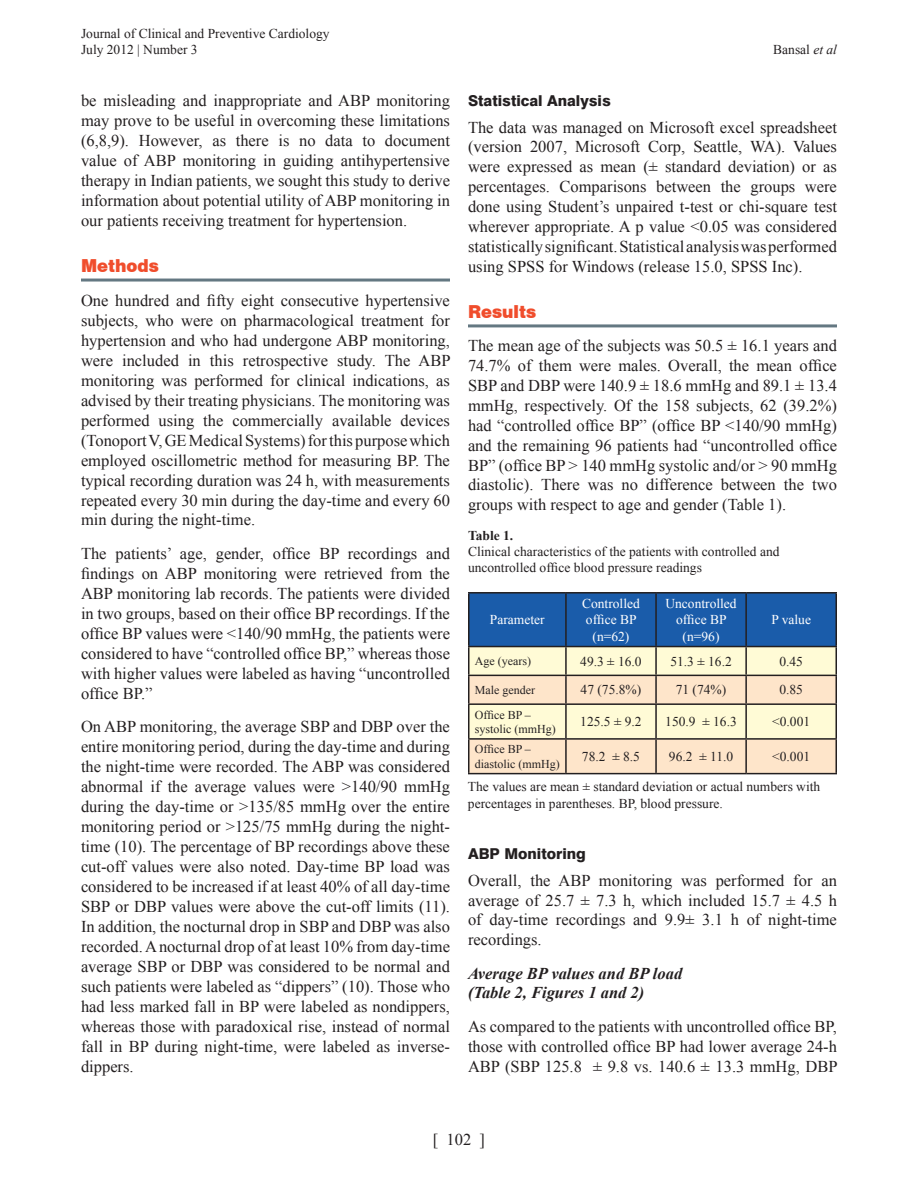
<style>
.page{position:relative;width:918px;height:1188px;background:#fff}
.page>*{position:absolute;margin:0;border:0;box-sizing:border-box;transform-origin:0 0}
.t1{font:16.5px/20px "Times New Roman";color:#231f20;text-align:justify}
.t2{font:italic 700 16.5px/19.8px "Times New Roman";color:#231f20}
.t3{font:16.5px "Swiss 721 BT Black No 2";color:#f04d2c}
.t4{font:800 15px "Swiss 721 BT";color:#231f20}
.t5{font:13.5px/16.2px "Times New Roman";color:#231f20}
.t6{font:13.5px/16.2px "Times New Roman";color:#fff;text-align:center}
.t7{font:700 13.5px "Times New Roman";color:#231f20}
.t8{font:12px/14.4px "Times New Roman";color:#231f20}
.s1{font-style:italic}
</style>
<div class="page">
<hr style="left:468px;top:647px;width:2px;height:28px;background:#231f20">
<hr style="left:468px;top:675px;width:98px;height:1px;background:#231f20">
<hr style="left:468px;top:676px;width:2px;height:27px;background:#231f20">
<svg style="left:469px;top:594px;width:368px;height:179px;background:#b6bfc1"></svg>
<hr style="left:468px;top:703px;width:98px;height:2px;background:#231f20">
<hr style="left:468px;top:705px;width:2px;height:33px;background:#231f20">
<hr style="left:566px;top:703px;width:90px;height:2px;background:#231f20">
<hr style="left:565px;top:705px;width:2px;height:33px;background:#231f20">
<hr style="left:656px;top:703px;width:90px;height:2px;background:#231f20">
<hr style="left:655px;top:705px;width:2px;height:33px;background:#231f20">
<hr style="left:746px;top:703px;width:91px;height:2px;background:#231f20">
<hr style="left:745px;top:705px;width:2px;height:33px;background:#231f20">
<hr style="left:836px;top:705px;width:1px;height:33px;background:#231f20">
<hr style="left:468px;top:738px;width:98px;height:2px;background:#231f20">
<hr style="left:468px;top:740px;width:2px;height:33px;background:#231f20">
<hr style="left:566px;top:738px;width:90px;height:2px;background:#231f20">
<hr style="left:565px;top:740px;width:2px;height:33px;background:#231f20">
<hr style="left:656px;top:738px;width:90px;height:2px;background:#231f20">
<hr style="left:655px;top:740px;width:2px;height:33px;background:#231f20">
<hr style="left:746px;top:738px;width:91px;height:2px;background:#231f20">
<hr style="left:745px;top:740px;width:2px;height:33px;background:#231f20">
<hr style="left:836px;top:740px;width:1px;height:33px;background:#231f20">
<hr style="left:468px;top:773px;width:98px;height:1px;background:#231f20">
<hr style="left:566px;top:773px;width:90px;height:1px;background:#231f20">
<hr style="left:656px;top:773px;width:90px;height:1px;background:#231f20">
<hr style="left:746px;top:773px;width:91px;height:1px;background:#231f20">
<hr style="left:468px;top:592px;width:98px;height:2px;background:#231f20">
<hr style="left:468px;top:594px;width:2px;height:52px;background:#231f20">
<hr style="left:566px;top:592px;width:90px;height:2px;background:#231f20">
<hr style="left:565px;top:594px;width:2px;height:52px;background:#231f20">
<hr style="left:656px;top:592px;width:90px;height:2px;background:#231f20">
<hr style="left:746px;top:592px;width:91px;height:2px;background:#231f20">
<hr style="left:468px;top:646px;width:98px;height:1px;background:#231f20">
<hr style="left:566px;top:646px;width:90px;height:1px;background:#231f20">
<hr style="left:656px;top:646px;width:90px;height:1px;background:#231f20">
<hr style="left:746px;top:646px;width:91px;height:1px;background:#231f20">
<hr style="left:81px;top:279px;width:369px;height:3px;background:#647882">
<hr style="left:468px;top:324px;width:369px;height:3px;background:#647882">
<p class="t5" style="left:81px;top:25px;width:250px">Journal of Clinical and Preventive Cardiology<br>July 2012 | Number 3</p>
<p class="t1" style="left:81px;top:90px;width:371px">be misleading and inappropriate and ABP monitoring may prove to be useful in overcoming these limitations (6,8,9). However, as there is no data to document value of ABP monitoring in guiding antihypertensive therapy in Indian patients, we sought this study to derive information about potential utility of ABP monitoring in our patients receiving treatment for hypertension.</p>
<p class="t3" style="left:81px;top:255px;width:79px">Methods</p>
<p class="t1" style="left:81px;top:290px;width:371px">One hundred and fifty eight consecutive hypertensive subjects, who were on pharmacological treatment for hypertension and who had undergone ABP monitoring, were included in this retrospective study. The ABP monitoring was performed for clinical indications, as advised by their treating physicians. The monitoring was performed using the commercially available devices (Tonoport V, GE Medical Systems) for this purpose which employed oscillometric method for measuring BP. The typical recording duration was 24 h, with measurements repeated every 30 min during the day-time and every 60 min during the night-time.</p>
<p class="t1" style="left:81px;top:543px;width:371px">The patients’ age, gender, office BP recordings and findings on ABP monitoring were retrieved from the ABP monitoring lab records. The patients were divided in two groups, based on their office BP recordings. If the office BP values were &lt;140/90 mmHg, the patients were considered to have “controlled office BP,” whereas those with higher values were labeled as having “uncontrolled office BP.”</p>
<p class="t1" style="left:81px;top:716px;width:371px">On ABP monitoring, the average SBP and DBP over the entire monitoring period, during the day-time and during the night-time were recorded. The ABP was considered abnormal if the average values were &gt;140/90 mmHg during the day-time or &gt;135/85 mmHg over the entire monitoring period or &gt;125/75 mmHg during the night&shy;time (10). The percentage of BP recordings above these cut-off values were also noted. Day-time BP load was considered to be increased if at least 40% of all day-time SBP or DBP values were above the cut-off limits (11).<br>In addition, the nocturnal drop in SBP and DBP was also recorded. A nocturnal drop of at least 10% from day-time average SBP or DBP was considered to be normal and such patients were labeled as “dippers” (10). Those who had less marked fall in BP were labeled as nondippers, whereas those with paradoxical rise, instead of normal fall in BP during night-time, were labeled as inverse&shy;dippers.</p>
<p class="t5" style="left:773px;top:41px;width:65px">Bansal <span class="s1">et al</span></p>
<p class="t4" style="left:468px;top:91px;width:144px">Statistical Analysis</p>
<p class="t1" style="left:468px;top:117px;width:371px">The data was managed on Microsoft excel spreadsheet (version 2007, Microsoft Corp, Seattle, WA). Values were expressed as mean (± standard deviation) or as percentages. Comparisons between the groups were done using Student’s unpaired t-test or chi-square test wherever appropriate. A p value &lt;0.05 was considered statistically significant. Statistical analysis was performed using SPSS for Windows (release 15.0, SPSS Inc).</p>
<p class="t3" style="left:468px;top:300px;width:70px">Results</p>
<p class="t1" style="left:468px;top:336px;width:371px">The mean age of the subjects was 50.5 ± 16.1 years and 74.7% of them were males. Overall, the mean office SBP and DBP were 140.9 ± 18.6 mmHg and 89.1 ± 13.4 mmHg, respectively. Of the 158 subjects, 62 (39.2%) had “controlled office BP” (office BP &lt;140/90 mmHg) and the remaining 96 patients had “uncontrolled office BP” (office BP &gt; 140 mmHg systolic and/or &gt; 90 mmHg diastolic). There was no difference between the two groups with respect to age and gender (Table 1).</p>
<p class="t7" style="left:468px;top:526px;width:47px">Table 1.</p>
<p class="t5" style="left:468px;top:543px;width:313px">Clinical characteristics of the patients with controlled and uncontrolled office blood pressure readings</p>
<p class="t6" style="left:490px;top:612px;width:56px">Parameter</p>
<p class="t6" style="left:582px;top:595px;width:59px">Controlled office BP (n=62)</p>
<p class="t6" style="left:665px;top:595px;width:73px">Uncontrolled office BP (n=96)</p>
<p class="t6" style="left:771px;top:612px;width:41px">P value</p>
<p class="t8" style="left:475px;top:654px;width:58px">Age (years)</p>
<p class="t5" style="left:580px;top:653px;width:63px">49.3 ± 16.0</p>
<p class="t5" style="left:670px;top:653px;width:63px">51.3 ± 16.2</p>
<p class="t5" style="left:779px;top:653px;width:25px">0.45</p>
<p class="t8" style="left:475px;top:683px;width:62px">Male gender</p>
<p class="t5" style="left:581px;top:682px;width:62px">47 (75.8%)</p>
<p class="t5" style="left:676px;top:682px;width:52px">71 (74%)</p>
<p class="t5" style="left:779px;top:682px;width:25px">0.85</p>
<p class="t8" style="left:475px;top:707px;width:82px">Office BP – systolic (mmHg)</p>
<p class="t5" style="left:580px;top:713px;width:63px">125.5 ± 9.2</p>
<p class="t5" style="left:665px;top:713px;width:73px">150.9 ± 16.3</p>
<p class="t5" style="left:772px;top:713px;width:39px">&lt;0.001</p>
<p class="t8" style="left:475px;top:742px;width:86px">Office BP – diastolic (mmHg)</p>
<p class="t5" style="left:582px;top:748px;width:60px">78.2 ± 8.5</p>
<p class="t5" style="left:669px;top:748px;width:66px">96.2 ± 11.0</p>
<p class="t5" style="left:772px;top:748px;width:39px">&lt;0.001</p>
<p class="t5" style="left:468px;top:779px;width:354px">The values are mean ± standard deviation or actual numbers with percentages in parentheses. BP, blood pressure.</p>
<p class="t4" style="left:468px;top:845px;width:120px">ABP Monitoring</p>
<p class="t1" style="left:468px;top:870px;width:371px">Overall, the ABP monitoring was performed for an average of 25.7 ± 7.3 h, which included 15.7 ± 4.5 h of day-time recordings and 9.9± 3.1 h of night-time recordings.</p>
<p class="t2" style="left:468px;top:963px;width:216px">Average BP values and BP load (Table 2, Figures 1 and 2)</p>
<p class="t1" style="left:468px;top:1016px;width:371px">As compared to the patients with uncontrolled office BP, those with controlled office BP had lower average 24-h ABP (SBP 125.8 ± 9.8 vs. 140.6 ± 13.3 mmHg, DBP</p>
<p class="t1" style="left:433px;top:1130px;width:54px">[ 102 ]</p>
</div>
